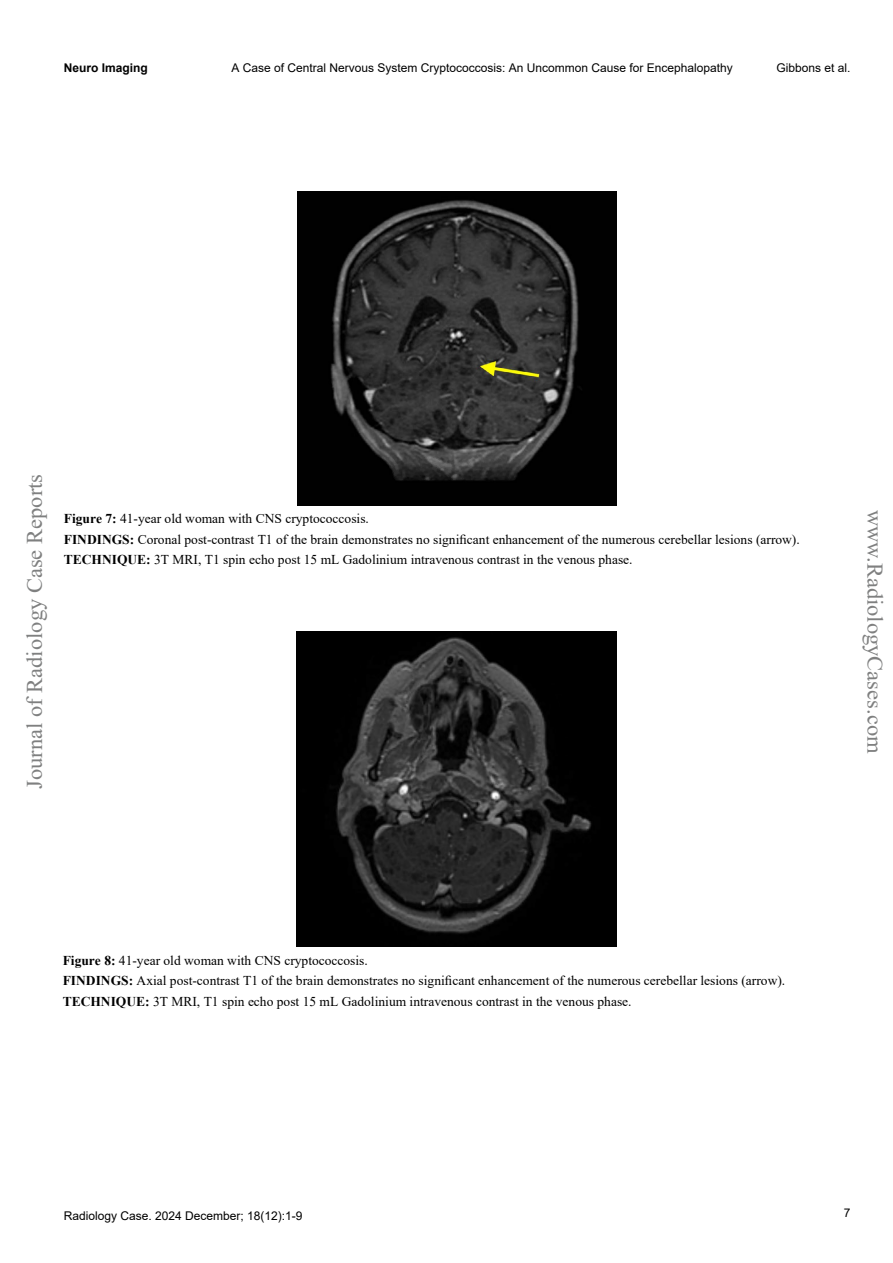
<style>
.page{position:relative;width:893px;height:1263px;background:#fff}
.page>*{position:absolute;margin:0;border:0;box-sizing:border-box;transform-origin:0 0}
.t1{font:22.5px "Times New Roman";color:#7f8080}
.t2{font:13.5px/20.4px "Times New Roman";color:#000}
.t3{font:12px "Arial";color:#000}
.t4{font:700 12px "Arial";color:#000}
.s1{font-weight:700}
</style>
<div class="page">
<img style="left:297px;top:191px;width:320px;height:314px">
<img style="left:297px;top:631px;width:319px;height:316px">
<p class="t4" style="left:64px;top:60px;width:86px">Neuro Imaging</p>
<p class="t3" style="left:231px;top:60px;width:503px">A Case of Central Nervous System Cryptococcosis: An Uncommon Cause for Encephalopathy</p>
<p class="t3" style="left:776px;top:60px;width:76px">Gibbons et al.</p>
<h1 class="t1" style="left:19px;top:789px;width:316px;rotate:-90deg">Journal of Radiology Case Reports</h1>
<p class="t2" style="left:64px;top:508px;width:738px"><span class="s1">Figure 7:</span> 41-year old woman with CNS cryptococcosis.<br><span class="s1">FINDINGS:</span> Coronal post-contrast T1 of the brain demonstrates no significant enhancement of the numerous cerebellar lesions (arrow).<br><span class="s1">TECHNIQUE:</span> 3T MRI, T1 spin echo post 15 mL Gadolinium intravenous contrast in the venous phase.</p>
<h1 class="t1" style="left:891px;top:510px;width:245px;rotate:90deg">www.RadiologyCases.com</h1>
<p class="t2" style="left:63px;top:949px;width:724px"><span class="s1">Figure 8:</span> 41-year old woman with CNS cryptococcosis.<br><span class="s1">FINDINGS:</span> Axial post-contrast T1 of the brain demonstrates no significant enhancement of the numerous cerebellar lesions (arrow).<br><span class="s1">TECHNIQUE:</span> 3T MRI, T1 spin echo post 15 mL Gadolinium intravenous contrast in the venous phase.</p>
<p class="t3" style="left:64px;top:1208px;width:240px">Radiology Case. 2024 December; 18(12):1-9</p>
<p class="t3" style="left:844px;top:1204px;width:8px">7</p>
</div>
